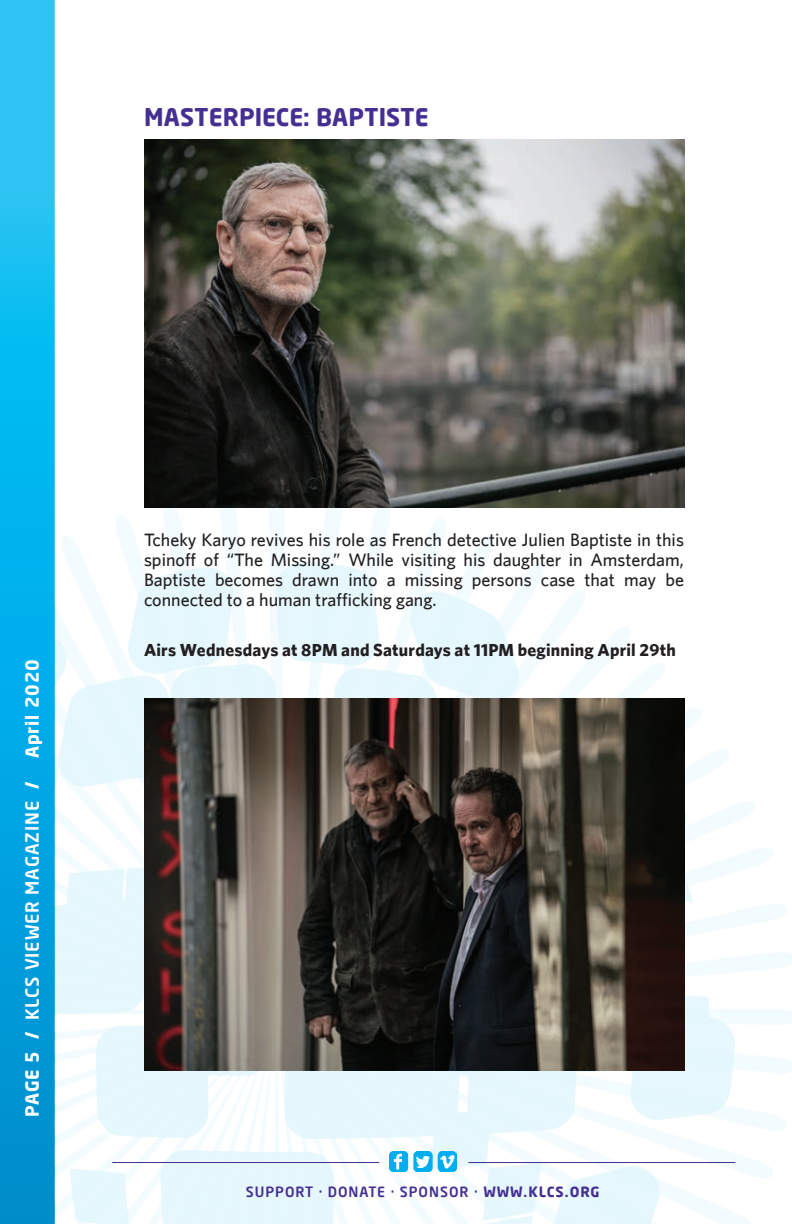
<style>
.page{position:relative;width:792px;height:1224px;background:#fff}
.page>*{position:absolute;margin:0;border:0;box-sizing:border-box;transform-origin:0 0}
.t1{font:700 24px "Neo Sans Pro";letter-spacing:.005em;color:#452f92}
.t2{font:500 18px/20px "Whitney";color:#231f20;text-align:justify}
.t3{font:500 18px "Neo Sans Pro";letter-spacing:.05em;color:#fff}
.t4{font:700 18px "Neo Sans Pro";letter-spacing:.05em;color:#fff}
.t5{font:700 17.6px "Whitney";letter-spacing:.01em;color:#231f20}
.t6{font:500 14px "Neo Sans Pro";letter-spacing:.07em;color:#452f92}
.s1{font-weight:700}
</style>
<div class="page">
<img style="left:0;top:0;width:792px;height:1224px">
<hr style="left:468px;top:1162px;width:267px;height:1px;background:#452f92">
<img style="left:389px;top:1151px;width:67px;height:20px">
<hr style="left:112px;top:1162px;width:267px;height:1px;background:#452f92">
<img style="left:144px;top:140px;width:540px;height:368px">
<img style="left:144px;top:698px;width:540px;height:372px">
<h1 class="t1" style="left:144px;top:102px;width:286px">MASTERPIECE: BAPTISTE</h1>
<p class="t4" style="left:21px;top:758px;width:101px;rotate:-90deg">April 2020</p>
<p class="t3" style="left:21px;top:1117px;width:337px;rotate:-90deg"><span class="s1">PAGE 5 /</span> KLCS VIEWER MAGAZINE <span class="s1">/</span></p>
<p class="t2" style="left:144px;top:530px;width:541px">Tcheky Karyo revives his role as French detective Julien Baptiste in this spinoff of “The Missing.” While visiting his daughter in Amsterdam, Baptiste becomes drawn into a missing persons case that may be connected to a human trafficking gang.</p>
<p class="t5" style="left:144px;top:639px;width:533px">Airs Wednesdays at 8PM and Saturdays at 11PM beginning April 29th</p>
<p class="t6" style="left:246px;top:1183px;width:355px">SUPPORT · DONATE · SPONSOR · <span class="s1">WWW.KLCS.ORG</span></p>
</div>
